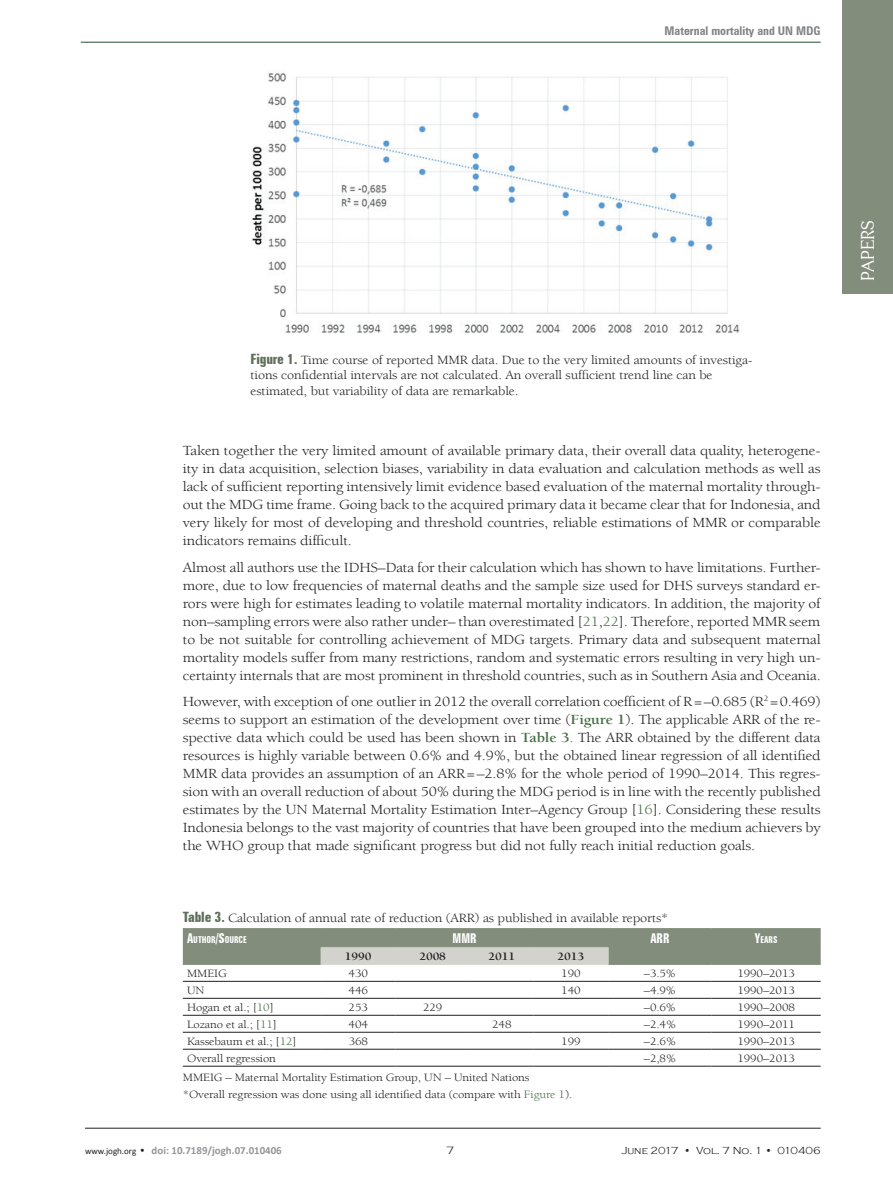
<style>
.page{position:relative;width:893px;height:1191px;background:#fff}
.page>*{position:absolute;margin:0;border:0;box-sizing:border-box;transform-origin:0 0}
.t1{font:18px "Centabel";color:#fff}
.t2{font:14.25px/18px "Berkeley Std";letter-spacing:-.01em;color:#231f20;text-align:justify;scale:1.11 1}
.t3{font:700 extra-condensed 13.5px "Zurich BT";color:#fff}
.t4{font:12.9px/15.8px "Berkeley Std";letter-spacing:-.01em;color:#231f20;scale:1.11 1}
.t5{font:700 condensed 12px "Zurich BT";color:#808285}
.t6{font:11.4px/16.5px "Berkeley Std";letter-spacing:-.01em;color:#231f20;scale:1.11 1}
.t7{font:700 11.4px "Berkeley Std";letter-spacing:-.01em;color:#231f20;scale:1.11 1}
.t8{font:700 10.95px "Calibri";color:#939598}
.t9{font:300 10.95px "Copperplate Gothic";color:#231f20}
.t10{font:300 10.5px "Copperplate Gothic";letter-spacing:-.005em;color:#231f20}
.t11{font:700 extra-condensed 9.45px "Zurich BT";color:#fff}
.s1{font-family:"Zurich BT";font-weight:700;font-stretch:extra-condensed;font-size:14.25px;color:#5f6f5b}
.s2{color:#477045}
.s3{font-weight:700;color:#477045}
.s4{font-size:13.5px}
.s5{font-weight:400;font-size:9px;color:#231f20}
.s6{font-family:"Copperplate Gothic";font-weight:300;color:#231f20}
</style>
<div class="page">
<hr style="left:85px;top:1128px;width:736px;height:1px;background:#231f20">
<div style="left:842px;top:0;width:51px;height:293px;background:#838d7c"></div>
<hr style="left:81px;top:42px;width:740px;height:1px;background:#244d32">
<img style="left:252px;top:73px;width:488px;height:260px">
<hr style="left:183px;top:964px;width:138px;height:1px;background:#838d7c">
<hr style="left:608px;top:964px;width:104px;height:1px;background:#838d7c">
<hr style="left:712px;top:964px;width:109px;height:1px;background:#838d7c">
<hr style="left:183px;top:981px;width:138px;height:1px;background:#231f20">
<hr style="left:321px;top:981px;width:74px;height:1px;background:#231f20">
<hr style="left:395px;top:981px;width:75px;height:1px;background:#231f20">
<hr style="left:470px;top:981px;width:64px;height:1px;background:#231f20">
<hr style="left:534px;top:981px;width:74px;height:1px;background:#231f20">
<hr style="left:608px;top:981px;width:104px;height:1px;background:#231f20">
<hr style="left:712px;top:981px;width:109px;height:1px;background:#231f20">
<hr style="left:183px;top:998px;width:138px;height:1px;background:#231f20">
<hr style="left:321px;top:998px;width:74px;height:1px;background:#231f20">
<hr style="left:395px;top:998px;width:75px;height:1px;background:#231f20">
<hr style="left:470px;top:998px;width:64px;height:1px;background:#231f20">
<hr style="left:534px;top:998px;width:74px;height:1px;background:#231f20">
<hr style="left:608px;top:998px;width:104px;height:1px;background:#231f20">
<hr style="left:712px;top:998px;width:109px;height:1px;background:#231f20">
<hr style="left:183px;top:1015px;width:138px;height:1px;background:#231f20">
<hr style="left:321px;top:1015px;width:74px;height:1px;background:#231f20">
<hr style="left:395px;top:1015px;width:75px;height:1px;background:#231f20">
<hr style="left:470px;top:1015px;width:64px;height:1px;background:#231f20">
<hr style="left:534px;top:1015px;width:74px;height:1px;background:#231f20">
<hr style="left:608px;top:1015px;width:104px;height:1px;background:#231f20">
<hr style="left:712px;top:1015px;width:109px;height:1px;background:#231f20">
<hr style="left:183px;top:1032px;width:138px;height:1px;background:#231f20">
<hr style="left:321px;top:1032px;width:74px;height:1px;background:#231f20">
<hr style="left:395px;top:1032px;width:75px;height:1px;background:#231f20">
<hr style="left:470px;top:1032px;width:64px;height:1px;background:#231f20">
<hr style="left:534px;top:1032px;width:74px;height:1px;background:#231f20">
<hr style="left:608px;top:1032px;width:104px;height:1px;background:#231f20">
<hr style="left:712px;top:1032px;width:109px;height:1px;background:#231f20">
<hr style="left:183px;top:1049px;width:138px;height:1px;background:#231f20">
<hr style="left:321px;top:1049px;width:74px;height:1px;background:#231f20">
<hr style="left:395px;top:1049px;width:75px;height:1px;background:#231f20">
<hr style="left:470px;top:1049px;width:64px;height:1px;background:#231f20">
<hr style="left:534px;top:1049px;width:74px;height:1px;background:#231f20">
<hr style="left:608px;top:1049px;width:104px;height:1px;background:#231f20">
<hr style="left:712px;top:1049px;width:109px;height:1px;background:#231f20">
<hr style="left:183px;top:1066px;width:138px;height:1px;background:#231f20">
<hr style="left:321px;top:1066px;width:74px;height:1px;background:#231f20">
<hr style="left:395px;top:1066px;width:75px;height:1px;background:#231f20">
<hr style="left:470px;top:1066px;width:64px;height:1px;background:#231f20">
<hr style="left:534px;top:1066px;width:74px;height:1px;background:#231f20">
<hr style="left:608px;top:1066px;width:104px;height:1px;background:#231f20">
<hr style="left:712px;top:1066px;width:109px;height:1px;background:#231f20">
<svg style="left:183px;top:928px;width:638px;height:36px;background:#949c8d"></svg>
<hr style="left:321px;top:964px;width:74px;height:1px;background:#d1d6ca">
<hr style="left:395px;top:964px;width:75px;height:1px;background:#d1d6ca">
<hr style="left:470px;top:964px;width:64px;height:1px;background:#d1d6ca">
<hr style="left:534px;top:964px;width:74px;height:1px;background:#d1d6ca">
<p class="t5" style="left:664px;top:23px;width:158px">Maternal mortality and UN MDG</p>
<p class="t4" style="left:251px;top:352px;width:454px"><span class="s1">Figure 1.</span> Time course of reported MMR data. Due to the very limited amounts of investiga&shy;tions confidential intervals are not calculated. An overall sufficient trend line can be estimated, but variability of data are remarkable.</p>
<p class="t2" style="left:183px;top:442px;width:576px">Taken together the very limited amount of available primary data, their overall data quality, heterogene&shy;ity in data acquisition, selection biases, variability in data evaluation and calculation methods as well as lack of sufficient reporting intensively limit evidence based evaluation of the maternal mortality through&shy;out the MDG time frame. Going back to the acquired primary data it became clear that for Indonesia, and very likely for most of developing and threshold countries, reliable estimations of MMR or comparable indicators remains difficult.</p>
<p class="t2" style="left:183px;top:558px;width:576px">Almost all authors use the IDHS–Data for their calculation which has shown to have limitations. Further&shy;more, due to low frequencies of maternal deaths and the sample size used for DHS surveys standard er&shy;rors were high for estimates leading to volatile maternal mortality indicators. In addition, the majority of non–sampling errors were also rather under– than overestimated [<span class="s2">21</span>,<span class="s2">22</span>]. Therefore, reported MMR seem to be not suitable for controlling achievement of MDG targets. Primary data and subsequent maternal mortality models suffer from many restrictions, random and systematic errors resulting in very high un&shy;certainty internals that are most prominent in threshold countries, such as in Southern Asia and Oceania.</p>
<p class="t2" style="left:183px;top:693px;width:576px">However, with exception of one outlier in 2012 the overall correlation coefficient of R=–0.685 (R<sup>2</sup> =0.469) seems to support an estimation of the development over time (<span class="s3">Figure 1</span>). The applicable ARR of the re&shy;spective data which could be used has been shown in <span class="s3">Table 3</span><span class="s2">.</span> The ARR obtained by the different data resources is highly variable between 0.6% and 4.9%, but the obtained linear regression of all identified MMR data provides an assumption of an ARR=–2.8% for the whole period of 1990–2014. This regres&shy;sion with an overall reduction of about 50% during the MDG period is in line with the recently published estimates by the UN Maternal Mortality Estimation Inter–Agency Group [<span class="s2">16</span>]. Considering these results Indonesia belongs to the vast majority of countries that have been grouped into the medium achievers by the WHO group that made significant progress but did not fully reach initial reduction goals.</p>
<p class="t4" style="left:183px;top:910px;width:439px"><span class="s1">Table 3.</span> Calculation of annual rate of reduction (ARR) as published in available reports*</p>
<p class="t11" style="left:187px;top:934px;width:61px"><span class="s4">A</span>UTHOR<span class="s4">/S</span>OURCE</p>
<p class="t3" style="left:453px;top:930px;width:9px">MMR</p>
<p class="t3" style="left:650px;top:930px;width:13px">ARR</p>
<p class="t11" style="left:755px;top:934px;width:24px"><span class="s4">Y</span>EARS</p>
<p class="t7" style="left:345px;top:950px;width:26px">1990</p>
<p class="t7" style="left:419px;top:950px;width:26px">2008</p>
<p class="t7" style="left:488px;top:950px;width:26px">2011</p>
<p class="t7" style="left:558px;top:950px;width:26px">2013</p>
<p class="t6" style="left:187px;top:965px;width:37px">MMEIG</p>
<p class="t6" style="left:349px;top:965px;width:19px">430</p>
<p class="t6" style="left:561px;top:965px;width:19px">190</p>
<p class="t6" style="left:644px;top:965px;width:30px">–3.5%</p>
<p class="t6" style="left:737px;top:965px;width:53px">1990–2013</p>
<p class="t6" style="left:187px;top:982px;width:17px">UN</p>
<p class="t6" style="left:349px;top:982px;width:19px">446</p>
<p class="t6" style="left:561px;top:982px;width:19px">140</p>
<p class="t6" style="left:644px;top:982px;width:30px">–4.9%</p>
<p class="t6" style="left:737px;top:982px;width:53px">1990–2013</p>
<p class="t6" style="left:187px;top:999px;width:80px">Hogan et al.; [<span class="s2">10</span>]</p>
<p class="t6" style="left:349px;top:999px;width:19px">253</p>
<p class="t6" style="left:423px;top:999px;width:19px">229</p>
<p class="t6" style="left:644px;top:999px;width:30px">–0.6%</p>
<p class="t6" style="left:737px;top:999px;width:53px">1990–2008</p>
<p class="t6" style="left:187px;top:1016px;width:82px">Lozano et al.; [<span class="s2">11</span>]</p>
<p class="t6" style="left:349px;top:1016px;width:19px">404</p>
<p class="t6" style="left:492px;top:1016px;width:19px">248</p>
<p class="t6" style="left:644px;top:1016px;width:30px">–2.4%</p>
<p class="t6" style="left:737px;top:1016px;width:53px">1990–2011</p>
<p class="t6" style="left:187px;top:1033px;width:100px">Kassebaum et al.; [<span class="s2">12</span>]</p>
<p class="t6" style="left:349px;top:1033px;width:19px">368</p>
<p class="t6" style="left:561px;top:1033px;width:19px">199</p>
<p class="t6" style="left:644px;top:1033px;width:30px">–2.6%</p>
<p class="t6" style="left:737px;top:1033px;width:53px">1990–2013</p>
<p class="t6" style="left:187px;top:1050px;width:82px">Overall regression</p>
<p class="t6" style="left:644px;top:1050px;width:30px">–2,8%</p>
<p class="t6" style="left:737px;top:1050px;width:53px">1990–2013</p>
<p class="t6" style="left:183px;top:1069px;width:352px">MMEIG – Maternal Mortality Estimation Group, UN – United Nations *Overall regression was done using all identified data (compare with <span class="s2">Figure 1</span>).</p>
<p class="t8" style="left:85px;top:1143px;width:198px"><span class="s5">www.jogh.org</span> <span class="s6">•</span> doi: 10.7189/jogh.07.010406</p>
<p class="t9" style="left:447px;top:1144px;width:9px">7</p>
<p class="t10" style="left:621px;top:1144px;width:201px">June 2017 • Vol. 7 No. 1 • 010406</p>
<p class="t1" style="left:860px;top:281px;width:103px;rotate:-90deg">VIEWPOINTS</p>
<p class="t1" style="left:857px;top:281px;width:63px;rotate:-90deg">PAPERS</p>
</div>
